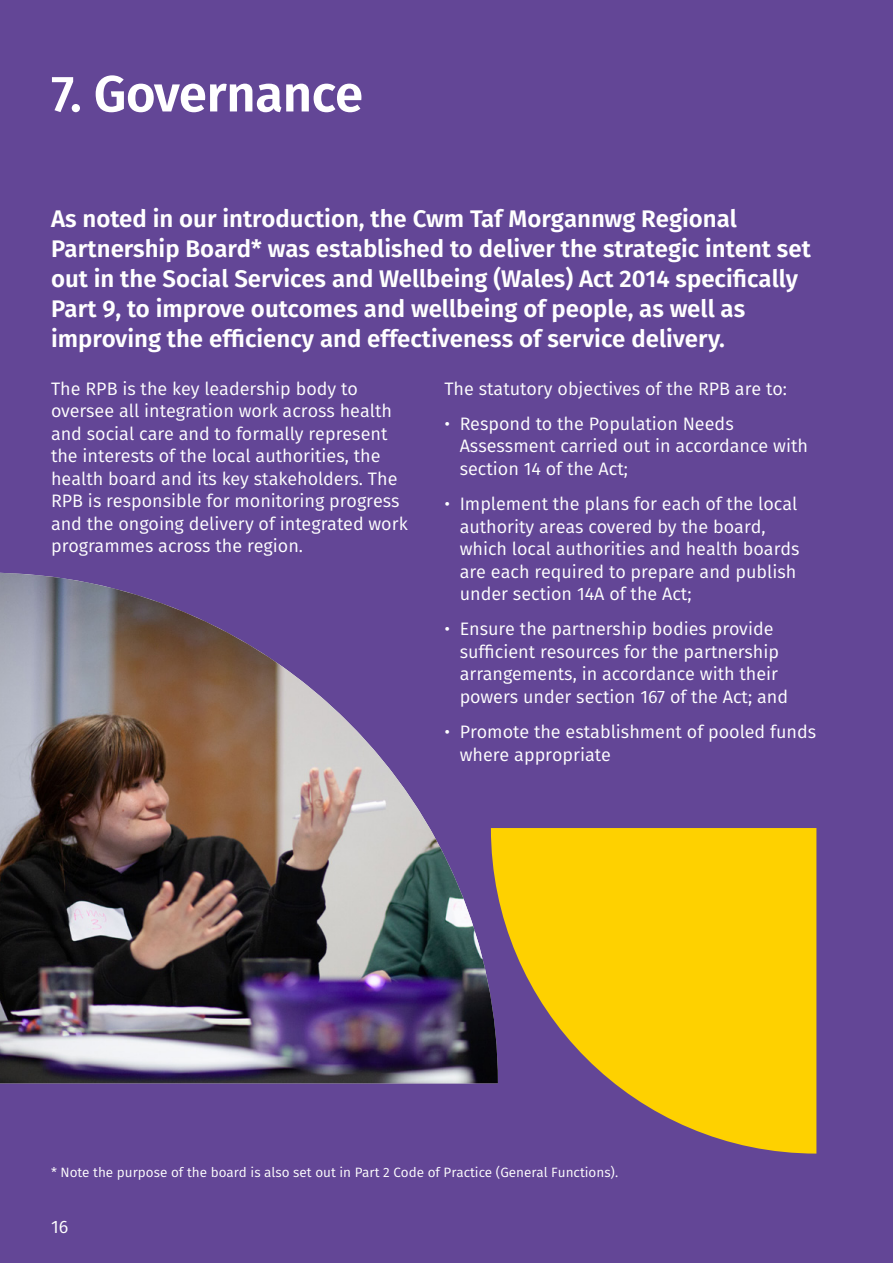
<style>
.page{position:relative;width:893px;height:1263px;background:#634696}
.page>*{position:absolute;margin:0;border:0;box-sizing:border-box;transform-origin:0 0}
.t1{font:600 51px "Fira Sans";letter-spacing:-.01em;color:#fff}
.t2{font:600 24px/30px "Fira Sans";color:#fff}
.t3{font:18px/22.5px "Fira Sans";color:#fff}
.t4{font:13.5px "Fira Sans";color:#fff}
.s1{font-weight:500}
</style>
<div class="page">
<img style="left:0;top:573px;width:491px;height:510px">
<svg style="left:491px;top:828px;width:325px;height:325px;fill:#fed100"></svg>
<h1 class="t1" style="left:51px;top:52px;width:314px"><span class="s1">7.</span> Governance</h1>
<p class="t2" style="left:51px;top:202px;width:761px">As noted in our introduction, the Cwm Taf Morgannwg Regional Partnership Board* was established to deliver the strategic intent set out in the Social Services and Wellbeing (Wales) Act 2014 specifically Part 9, to improve outcomes and wellbeing of people, as well as improving the efficiency and effectiveness of service delivery.</p>
<p class="t3" style="left:51px;top:377px;width:358px">The RPB is the key leadership body to oversee all integration work across health and social care and to formally represent the interests of the local authorities, the health board and its key stakeholders. The RPB is responsible for monitoring progress and the ongoing delivery of integrated work programmes across the region.</p>
<p class="t3" style="left:444px;top:377px;width:344px">The statutory objectives of the RPB are to:</p>
<p class="t3" style="left:460px;top:412px;width:350px;text-indent:-15px">• Respond to the Population Needs<br>Assessment carried out in accordance with section 14 of the Act;</p>
<p class="t3" style="left:460px;top:492px;width:341px;text-indent:-15px">• Implement the plans for each of the local authority areas covered by the board, which local authorities and health boards are each required to prepare and publish under section 14A of the Act;</p>
<p class="t3" style="left:460px;top:617px;width:330px;text-indent:-15px">• Ensure the partnership bodies provide sufficient resources for the partnership arrangements, in accordance with their powers under section 167 of the Act; and</p>
<p class="t3" style="left:460px;top:720px;width:358px;text-indent:-15px">• Promote the establishment of pooled funds where appropriate</p>
<p class="t4" style="left:51px;top:1163px;width:569px">* Note the purpose of the board is also set out in Part 2 Code of Practice (General Functions).</p>
<p class="t3" style="left:51px;top:1215px;width:19px">16</p>
</div>
